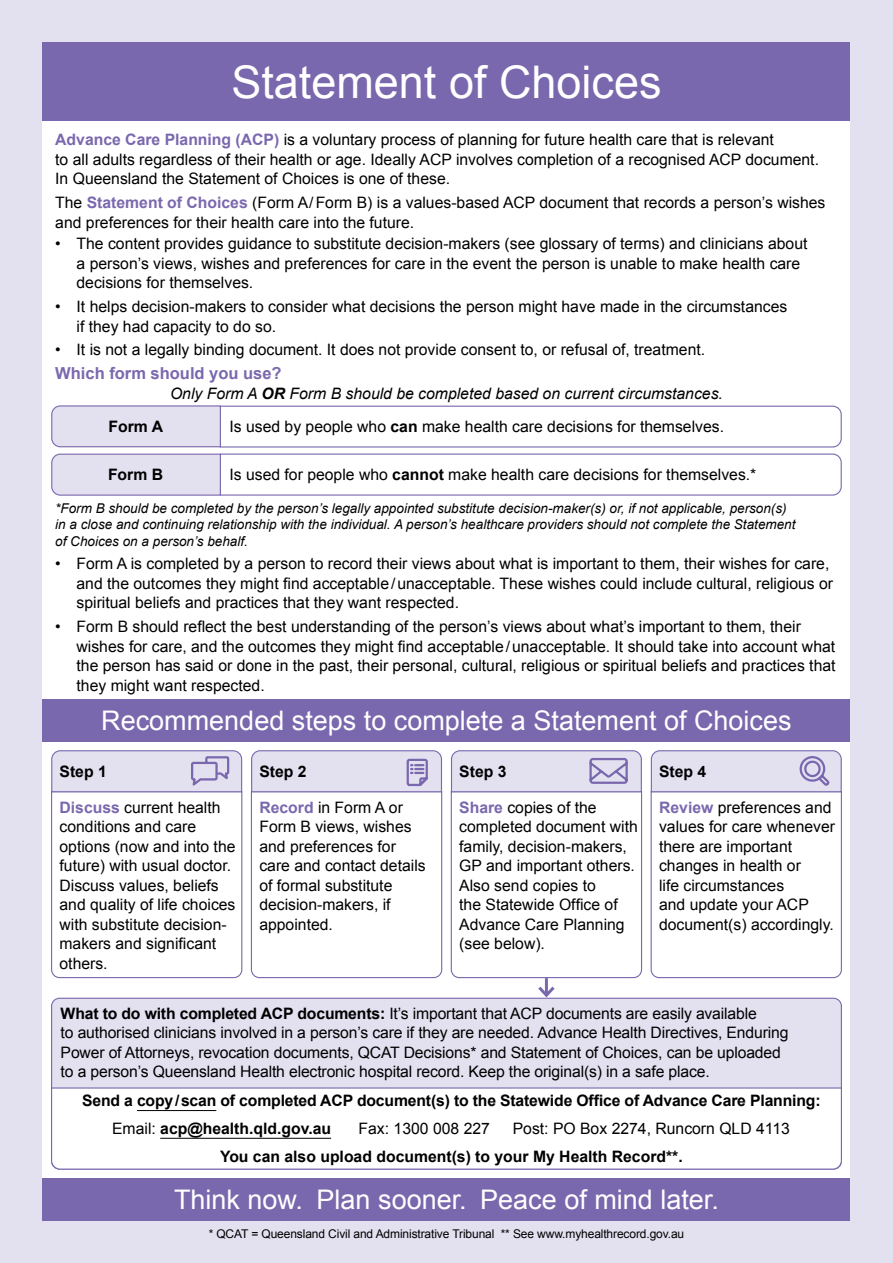
<style>
.page{position:relative;width:893px;height:1263px;background:#e3e0f0}
.page>*{position:absolute;margin:0;border:0;box-sizing:border-box;transform-origin:0 0}
.t1{font:45px "Arial";color:#fff}
.t2{font:27px "Arial";color:#fff}
.t3{font:700 16.5px "Arial";color:#7a68ae}
.t4{font:15.75px/19.5px "Arial";color:#000}
.t5{font:700 15.75px/27.8px "Arial";color:#000}
.t6{font:italic 15.75px "Arial";color:#000}
.t7{font:italic 13.5px/16.5px "Arial";color:#000}
.t8{font:12px "Arial";letter-spacing:-.01em;color:#000}
.s1{font-weight:700;color:#7a68ae}
.s2{font-weight:700}
.s3{font-weight:400}
</style>
<div class="page">
<div style="left:43px;top:121px;width:807px;height:1099px;background:#fff"></div>
<div style="left:43px;top:43px;width:807px;height:78px;background:#7a68ae"></div>
<div style="left:43px;top:1178px;width:807px;height:42px;background:#7a68ae"></div>
<div style="left:43px;top:699px;width:807px;height:42px;background:#7a68ae"></div>
<svg style="left:51px;top:405px;width:791px;height:91px"></svg>
<svg style="left:51px;top:750px;width:192px;height:229px"></svg>
<svg style="left:250px;top:750px;width:193px;height:229px"></svg>
<svg style="left:650px;top:750px;width:192px;height:229px"></svg>
<svg style="left:450px;top:750px;width:193px;height:248px"></svg>
<div style="left:52px;top:998px;width:789px;height:171px;background:#e3e0f0;border-radius:8px"></div>
<div style="left:51px;top:1087px;width:791px;height:83px;background:#fff"></div>
<h1 class="t1" style="left:231px;top:53px;width:432px">Statement of Choices</h1>
<p class="t4" style="left:55px;top:130px;width:765px"><span class="s1">Advance Care Planning (ACP)</span> is a voluntary process of planning for future health care that is relevant<br>to all adults regardless of their health or age. Ideally ACP involves completion of a recognised ACP document.<br>In Queensland the Statement of Choices is one of these.</p>
<p class="t4" style="left:55px;top:193px;width:772px">The <span class="s1">Statement of Choices</span> (Form A/Form B) is a values-based ACP document that records a person’s wishes and preferences for their health care into the future.</p>
<p class="t4" style="left:77px;top:234px;width:732px;text-indent:-21px">• The content provides guidance to substitute decision-makers (see glossary of terms) and clinicians about a person’s views, wishes and preferences for care in the event the person is unable to make health care decisions for themselves.</p>
<p class="t4" style="left:77px;top:297px;width:712px;text-indent:-21px">• It helps decision-makers to consider what decisions the person might have made in the circumstances if they had capacity to do so.</p>
<p class="t4" style="left:55px;top:340px;width:651px">• It is not a legally binding document. It does not provide consent to, or refusal of, treatment.</p>
<p class="t3" style="left:55px;top:363px;width:228px">Which form should you use?</p>
<p class="t6" style="left:170px;top:383px;width:554px">Only Form A <span class="s2">OR</span> Form B should be completed based on current circumstances.</p>
<p class="t5" style="left:109px;top:413px;width:56px">Form A</p>
<p class="t4" style="left:229px;top:417px;width:496px">Is used by people who <span class="s2">can</span> make health care decisions for themselves.</p>
<p class="t5" style="left:108px;top:461px;width:57px">Form B</p>
<p class="t4" style="left:229px;top:465px;width:528px">Is used for people who <span class="s2">cannot</span> make health care decisions for themselves.*</p>
<p class="t7" style="left:55px;top:500px;width:742px">*Form B should be completed by the person’s legally appointed substitute decision-maker(s) or, if not applicable, person(s) in a close and continuing relationship with the individual. A person’s healthcare providers should not complete the Statement of Choices on a person’s behalf.</p>
<p class="t4" style="left:77px;top:554px;width:758px;text-indent:-21px">• Form A is completed by a person to record their views about what is important to them, their wishes for care, and the outcomes they might find acceptable/unacceptable. These wishes could include cultural, religious or spiritual beliefs and practices that they want respected.</p>
<p class="t4" style="left:77px;top:617px;width:760px;text-indent:-21px">• Form B should reflect the best understanding of the person’s views about what’s important to them, their wishes for care, and the outcomes they might find acceptable/unacceptable. It should take into account what the person has said or done in the past, their personal, cultural, religious or spiritual beliefs and practices that they might want respected.</p>
<h2 class="t2" style="left:101px;top:703px;width:692px">Recommended steps to complete a Statement of Choices</h2>
<p class="t5" style="left:60px;top:758px;width:49px">Step 1</p>
<p class="t4" style="left:60px;top:797px;width:177px"><span class="s1">Discuss</span> current health conditions and care options (now and into the future) with usual doctor.<br>Discuss values, beliefs and quality of life choices with substitute decision&shy;makers and significant others.</p>
<p class="t5" style="left:259px;top:758px;width:49px">Step 2</p>
<p class="t5" style="left:459px;top:758px;width:49px">Step 3</p>
<p class="t5" style="left:659px;top:758px;width:49px">Step 4</p>
<p class="t4" style="left:259px;top:797px;width:168px"><span class="s1">Record</span> in Form A or<br>Form B views, wishes and preferences for care and contact details of formal substitute decision-makers, if appointed.</p>
<p class="t4" style="left:459px;top:798px;width:180px"><span class="s1">Share</span> copies of the completed document with family, decision-makers,<br>GP and important others.<br>Also send copies to<br>the Statewide Office of<br>Advance Care Planning (see below).</p>
<p class="t4" style="left:659px;top:797px;width:177px"><span class="s1">Review</span> preferences and values for care whenever there are important changes in health or<br>life circumstances<br>and update your ACP document(s) accordingly.</p>
<p class="t4" style="left:61px;top:1004px;width:729px"><span class="s2">What to do with completed ACP documents:</span> It’s important that ACP documents are easily available<br>to authorised clinicians involved in a person’s care if they are needed. Advance Health Directives, Enduring Power of Attorneys, revocation documents, QCAT Decisions* and Statement of Choices, can be uploaded to a person’s Queensland Health electronic hospital record. Keep the original(s) in a safe place.</p>
<p class="t5" style="left:112px;top:1087px;width:710px;text-indent:-30px">Send a copy/scan of completed ACP document(s) to the Statewide Office of Advance Care Planning:<br><span class="s3">Email:</span> acp@health.qld.gov.au</p>
<p class="t4" style="left:359px;top:1119px;width:133px">Fax: 1300 008 227</p>
<p class="t4" style="left:513px;top:1119px;width:279px">Post: PO Box 2274, Runcorn QLD 4113</p>
<p class="t5" style="left:220px;top:1143px;width:464px">You can also upload document(s) to your My Health Record**.</p>
<h2 class="t2" style="left:174px;top:1182px;width:546px">Think now. Plan sooner. Peace of mind later.</h2>
<p class="t8" style="left:209px;top:1226px;width:477px">* QCAT = Queensland Civil and Administrative Tribunal ** See www.myhealthrecord.gov.au</p>
</div>
